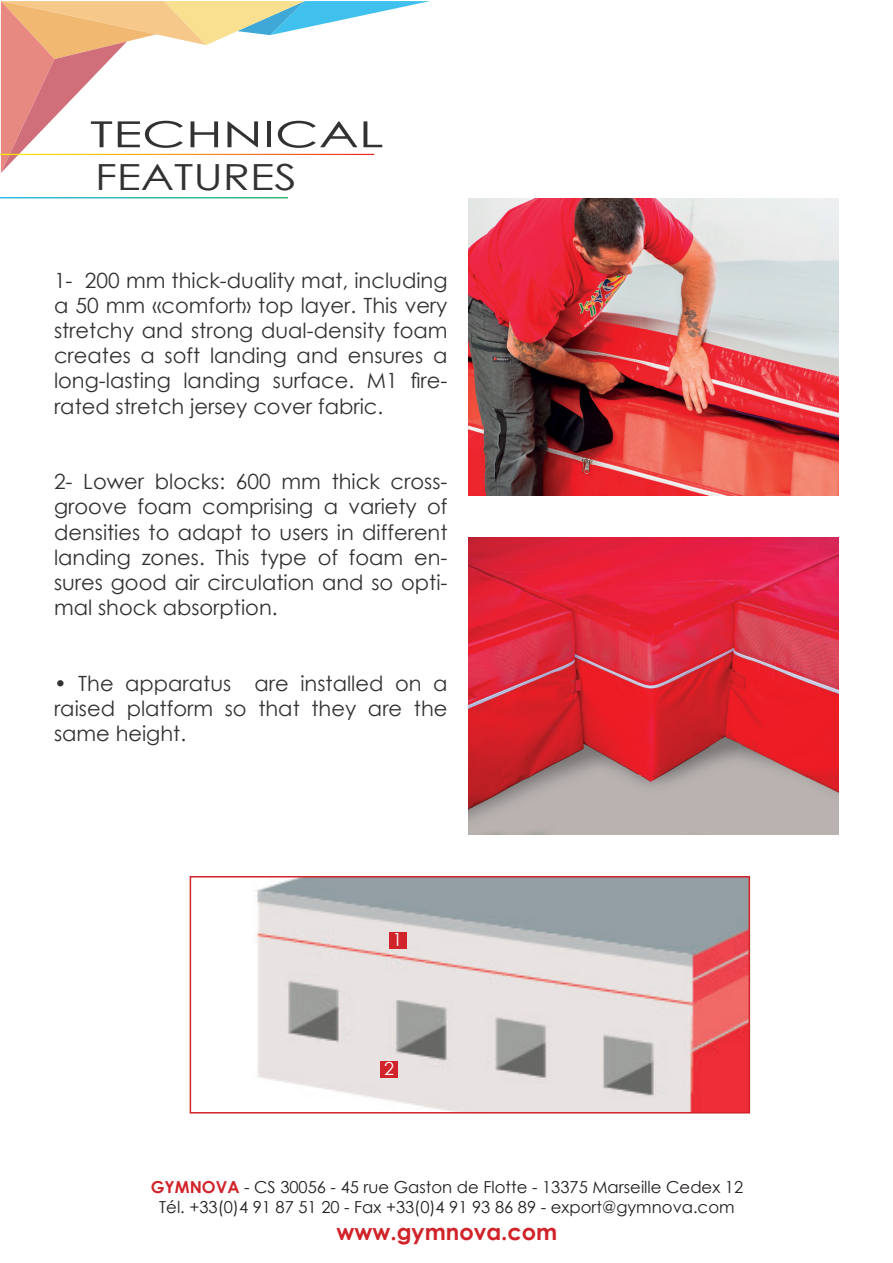
<style>
.page{position:relative;width:893px;height:1263px;background:#fff}
.page>*{position:absolute;margin:0;border:0;box-sizing:border-box;transform-origin:0 0}
.t1{font:36px "Century Gothic";color:#333233;scale:1.5 1}
.t2{font:36px "Century Gothic";color:#333233;scale:1.25 1}
.t3{font:700 22.5px "Century Gothic";color:#d1232a}
.t4{font:21px/25.2px "Century Gothic";color:#333233;text-align:justify}
.t5{font:18px "Century Gothic";color:#fff}
.t6{font:16.5px "Century Gothic";color:#231f20}
.s1{font-weight:700;color:#d1232a}
</style>
<div class="page">
<img style="left:254px;top:879px;width:493px;height:231px">
<div style="left:190px;top:876px;width:560px;height:237px;border:2px solid #d1232a"></div>
<svg style="left:1px;top:1px;width:429px;height:172px"></svg>
<hr style="left:0;top:154px;width:374px;height:1px;background:#fff">
<img style="left:469px;top:198px;width:370px;height:298px">
<img style="left:469px;top:537px;width:370px;height:298px">
<div style="left:389px;top:932px;width:17px;height:16px;background:#d1232a"></div>
<div style="left:381px;top:1061px;width:17px;height:16px;background:#d1232a"></div>
<p class="t1" style="left:90px;top:109px;width:197px">TECHNICAL</p>
<p class="t2" style="left:95px;top:152px;width:163px">FEATURES</p>
<p class="t4" style="left:54px;top:267px;width:395px">1- 200 mm thick-duality mat, including a 50 mm «comfort» top layer. This very stretchy and strong dual-density foam creates a soft landing and ensures a long-lasting landing surface. M1 fire&shy;rated stretch jersey cover fabric.</p>
<p class="t4" style="left:54px;top:469px;width:395px">2- Lower blocks: 600 mm thick cross&shy;groove foam comprising a variety of densities to adapt to users in different landing zones. This type of foam en&shy;sures good air circulation and so opti&shy;mal shock absorption.</p>
<p class="t4" style="left:54px;top:670px;width:395px">• The apparatus are installed on a raised platform so that they are the same height.</p>
<p class="t5" style="left:393px;top:927px;width:11px">1</p>
<p class="t5" style="left:384px;top:1055px;width:11px">2</p>
<p class="t6" style="left:151px;top:1176px;width:594px"><span class="s1">GYMNOVA</span> - CS 30056 - 45 rue Gaston de Flotte - 13375 Marseille Cedex 12</p>
<p class="t6" style="left:159px;top:1195px;width:577px">Tél. +33(0)4 91 87 51 20 - Fax +33(0)4 91 93 86 89 - export@gymnova.com</p>
<p class="t3" style="left:336px;top:1215px;width:222px">www.gymnova.com</p>
</div>
